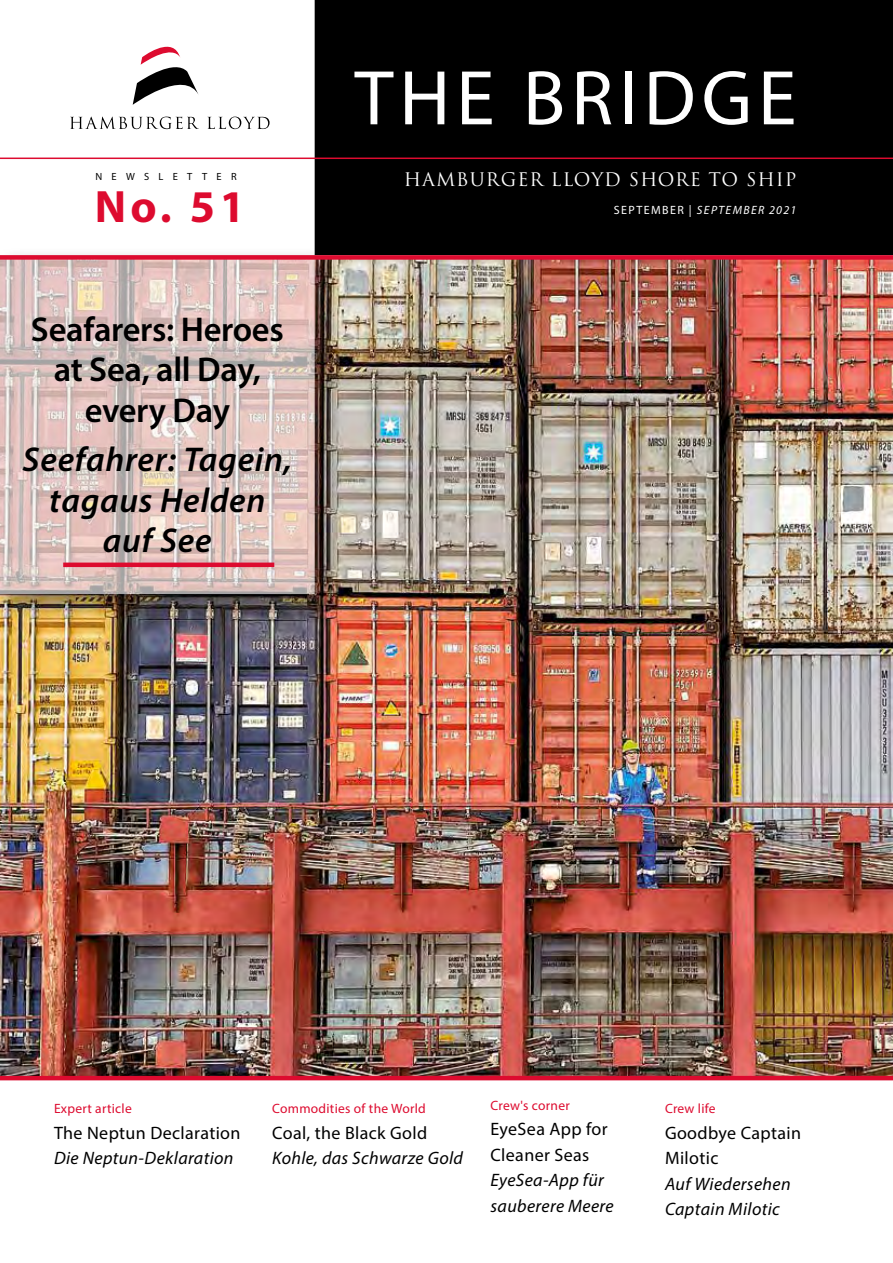
<style>
.page{position:relative;width:893px;height:1263px;background:#fff}
.page>*{position:absolute;margin:0;border:0;box-sizing:border-box;transform-origin:0 0}
.t1{font:78.15px "Myriad Pro";letter-spacing:.075em;color:#fff}
.t2{font:700 45.6px "Myriad Pro";color:#dd0b2f}
.t3{font:600 34.5px/40.5px "Myriad Pro";letter-spacing:-.01em;color:#000;text-align:center}
.t4{font:italic 600 34.5px/40.5px "Myriad Pro";letter-spacing:.02em;color:#000;text-align:center}
.t5{font:18.3px "Trajan Pro";letter-spacing:.05em;color:#fff}
.t6{font:italic 18px/25.5px "Myriad Pro";letter-spacing:.02em;color:#000}
.t7{font:18px/25.5px "Myriad Pro";letter-spacing:.02em;color:#000}
.t8{font:13.5px "Myriad Pro";letter-spacing:.02em;color:#dd0b2f}
.t9{font:italic 12px "Myriad Pro";letter-spacing:.12em;color:#fff}
.t10{font:10.35px "Myriad Pro";letter-spacing:.89em;color:#000}
.s1{font-style:normal}
</style>
<div class="page">
<img style="left:0;top:260px;width:893px;height:816px">
<div style="left:0;top:246px;width:342px;height:375px;background:#000;opacity:.75"></div>
<svg style="left:0;top:260px;width:315px;height:334px"></svg>
<div style="left:315px;top:0;width:578px;height:255px;background:#000"></div>
<hr style="left:0;top:158px;width:893px;height:1px;background:#dd0b2f">
<svg style="left:70px;top:117px;width:129px;height:12px"></svg>
<svg style="left:207px;top:117px;width:63px;height:12px"></svg>
<svg style="left:133px;top:46px;width:66px;height:59px"></svg>
<div style="left:0;top:255px;width:893px;height:5px;background:#dd0b2f"></div>
<hr style="left:63px;top:563px;width:211px;height:4px;background:#dd0b2f">
<hr style="left:0;top:1076px;width:893px;height:4px;background:#dd0b2f">
<p class="t10" style="left:95px;top:170px;width:143px">NEWSLETTER</p>
<h2 class="t2" style="left:95px;top:177px;width:152px">No. 51</h2>
<h3 class="t3" style="left:31px;top:308px;width:254px">Seafarers: Heroes at Sea, all Day, every Day</h3>
<h3 class="t4" style="left:23px;top:438px;width:268px">Seefahrer: Tagein, tagaus Helden auf See</h3>
<h1 class="t1" style="left:355px;top:50px;width:443px">THE BRIDGE</h1>
<p class="t5" style="left:404px;top:168px;width:394px">HAMBURGER LLOYD SHORE TO SHIP</p>
<p class="t9" style="left:614px;top:202px;width:184px"><span class="s1">SEPTEMBER |</span> SEPTEMBER 2021</p>
<p class="t8" style="left:54px;top:1100px;width:79px">Expert article</p>
<p class="t7" style="left:54px;top:1119px;width:188px">The Neptun Declaration</p>
<p class="t6" style="left:54px;top:1145px;width:181px">Die Neptun-Deklaration</p>
<p class="t8" style="left:272px;top:1100px;width:155px">Commodities of the World</p>
<p class="t7" style="left:272px;top:1119px;width:157px">Coal, the Black Gold</p>
<p class="t6" style="left:272px;top:1145px;width:192px">Kohle, das Schwarze Gold</p>
<p class="t8" style="left:490px;top:1097px;width:81px">Crew's corner</p>
<p class="t7" style="left:490px;top:1116px;width:119px">EyeSea App for<br>Cleaner Seas</p>
<p class="t6" style="left:490px;top:1167px;width:125px">EyeSea-App für sauberere Meere</p>
<p class="t8" style="left:665px;top:1100px;width:52px">Crew life</p>
<p class="t7" style="left:665px;top:1119px;width:137px">Goodbye Captain<br>Milotic</p>
<p class="t6" style="left:665px;top:1170px;width:127px">Auf Wiedersehen<br>Captain Milotic</p>
</div>
